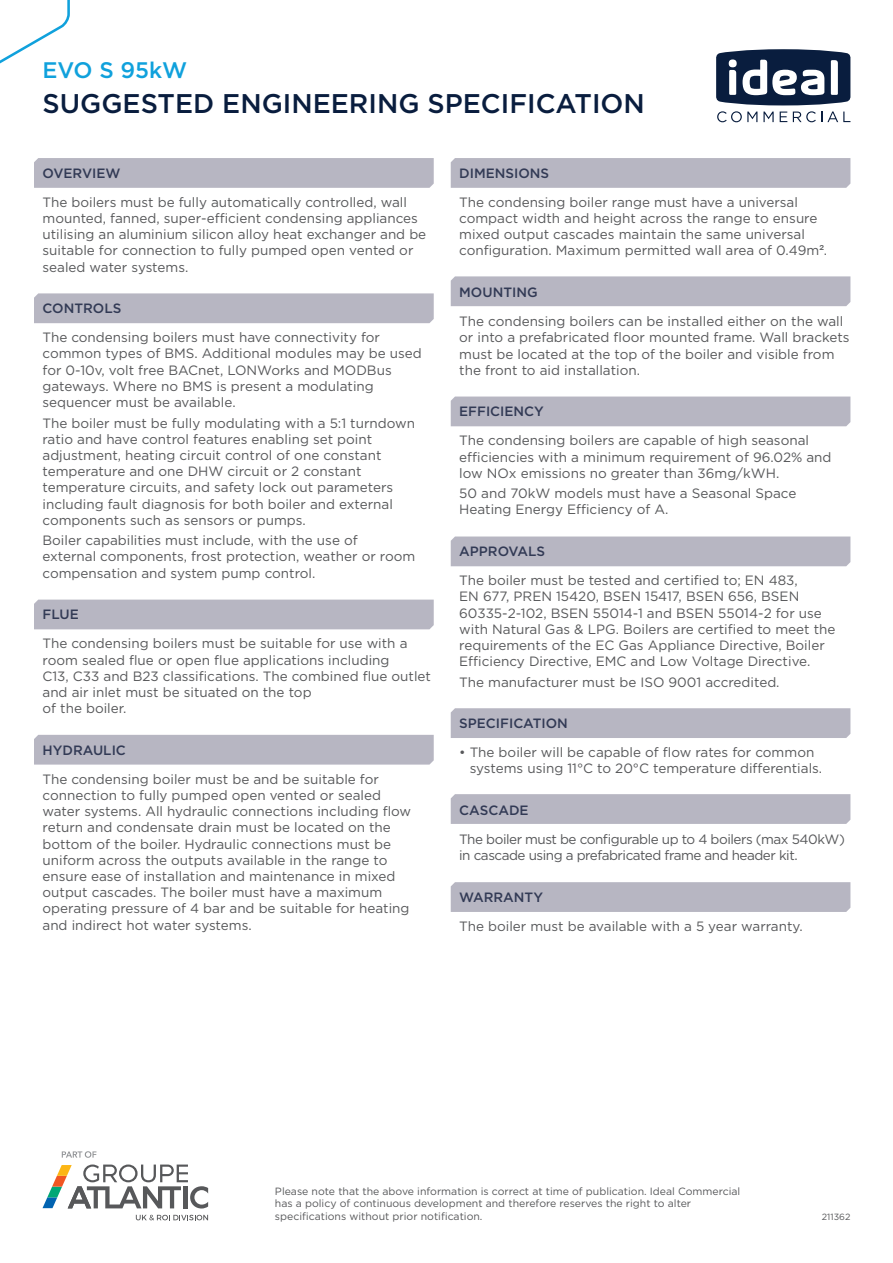
<style>
.page{position:relative;width:893px;height:1263px;background:#fff}
.page>*{position:absolute;margin:0;border:0;box-sizing:border-box;transform-origin:0 0}
.t1{font:500 27px "Gotham";color:#091d3e}
.t2{font:500 22.5px "Gotham";color:#10a1dc}
.t3{font:13.5px/16.2px "Gotham";color:#57585a}
.t4{font:13.5px/16.2px "Gotham";letter-spacing:-.035em;color:#57585a}
.t5{font:500 13.5px "Gotham";color:#323a55}
.t6{font:10.5px/12.6px "Gotham";color:#57585a}
.t7{font:9px "Gotham";color:#57585a}
.s1{font-family:"Arial"}
</style>
<div class="page">
<svg style="left:716px;top:49px;width:135px;height:56px"></svg>
<svg style="left:717px;top:111px;width:40px;height:11px"></svg>
<svg style="left:763px;top:112px;width:11px;height:10px"></svg>
<svg style="left:780px;top:112px;width:7px;height:10px"></svg>
<svg style="left:793px;top:111px;width:57px;height:11px"></svg>
<svg style="left:0;top:0;width:70px;height:64px"></svg>
<svg style="left:43px;top:1164px;width:165px;height:44px"></svg>
<svg style="left:136px;top:1215px;width:72px;height:5px"></svg>
<svg style="left:62px;top:1151px;width:34px;height:7px"></svg>
<div style="left:34px;top:735px;width:400px;height:30px;background:#b7b6c2"></div>
<div style="left:34px;top:158px;width:400px;height:30px;background:#b7b6c2"></div>
<div style="left:451px;top:158px;width:399px;height:30px;background:#b7b6c2"></div>
<div style="left:451px;top:276px;width:399px;height:30px;background:#b7b6c2"></div>
<div style="left:451px;top:396px;width:399px;height:30px;background:#b7b6c2"></div>
<div style="left:451px;top:536px;width:399px;height:30px;background:#b7b6c2"></div>
<div style="left:451px;top:708px;width:399px;height:30px;background:#b7b6c2"></div>
<div style="left:451px;top:794px;width:399px;height:30px;background:#b7b6c2"></div>
<div style="left:34px;top:293px;width:400px;height:30px;background:#b7b6c2"></div>
<div style="left:34px;top:600px;width:400px;height:29px;background:#b7b6c2"></div>
<div style="left:451px;top:882px;width:399px;height:30px;background:#b7b6c2"></div>
<h2 class="t2" style="left:43px;top:57px;width:146px">EVO S 95kW</h2>
<h1 class="t1" style="left:43px;top:88px;width:604px">SUGGESTED ENGINEERING SPECIFICATION</h1>
<p class="t5" style="left:43px;top:165px;width:80px">OVERVIEW</p>
<p class="t3" style="left:43px;top:194px;width:385px">The boilers must be fully automatically controlled, wall mounted, fanned, super-efficient condensing appliances utilising an aluminium silicon alloy heat exchanger and be suitable for connection to fully pumped open vented or sealed water systems.</p>
<p class="t5" style="left:43px;top:301px;width:80px">CONTROLS</p>
<p class="t3" style="left:43px;top:329px;width:381px">The condensing boilers must have connectivity for common types of BMS. Additional modules may be used for 0-10v, volt free BACnet, LONWorks and MODBus gateways. Where no BMS is present a modulating sequencer must be available.</p>
<p class="t3" style="left:43px;top:414px;width:374px">The boiler must be fully modulating with a 5:1 turndown ratio and have control features enabling set point adjustment, heating circuit control of one constant temperature and one DHW circuit or 2 constant temperature circuits, and safety lock out parameters including fault diagnosis for both boiler and external components such as sensors or pumps.</p>
<p class="t3" style="left:43px;top:532px;width:374px">Boiler capabilities must include, with the use of<br>external components, frost protection, weather or room compensation and system pump control.</p>
<p class="t5" style="left:43px;top:607px;width:38px">FLUE</p>
<p class="t3" style="left:43px;top:635px;width:390px">The condensing boilers must be suitable for use with a room sealed flue or open flue applications including<br>C13, C33 and B23 classifications. The combined flue outlet and air inlet must be situated on the top<br>of the boiler.</p>
<p class="t5" style="left:43px;top:742px;width:85px">HYDRAULIC</p>
<p class="t3" style="left:43px;top:771px;width:370px">The condensing boiler must be and be suitable for connection to fully pumped open vented or sealed water systems. All hydraulic connections including flow return and condensate drain must be located on the bottom of the boiler. Hydraulic connections must be uniform across the outputs available in the range to ensure ease of installation and maintenance in mixed output cascades. The boiler must have a maximum operating pressure of 4 bar and be suitable for heating and indirect hot water systems.</p>
<p class="t5" style="left:459px;top:165px;width:91px">DIMENSIONS</p>
<p class="t3" style="left:459px;top:194px;width:369px">The condensing boiler range must have a universal compact width and height across the range to ensure mixed output cascades maintain the same universal configuration. Maximum permitted wall area of 0.49m<span class="s1">²</span>.</p>
<p class="t5" style="left:459px;top:285px;width:80px">MOUNTING</p>
<p class="t3" style="left:459px;top:313px;width:392px">The condensing boilers can be installed either on the wall or into a prefabricated floor mounted frame. Wall brackets must be located at the top of the boiler and visible from the front to aid installation.</p>
<p class="t5" style="left:459px;top:404px;width:86px">EFFICIENCY</p>
<p class="t3" style="left:459px;top:432px;width:374px">The condensing boilers are capable of high seasonal efficiencies with a minimum requirement of 96.02% and low NOx emissions no greater than 36mg/kWH.</p>
<p class="t3" style="left:459px;top:485px;width:339px">50 and 70kW models must have a Seasonal Space<br>Heating Energy Efficiency of A.</p>
<p class="t5" style="left:459px;top:544px;width:87px">APPROVALS</p>
<p class="t3" style="left:459px;top:572px;width:378px">The boiler must be tested and certified to; EN 483,<br>EN 677, PREN 15420, BSEN 15417, BSEN 656, BSEN 60335-2-102, BSEN 55014-1 and BSEN 55014-2 for use with Natural Gas &amp; LPG. Boilers are certified to meet the requirements of the EC Gas Appliance Directive, Boiler Efficiency Directive, EMC and Low Voltage Directive.</p>
<p class="t3" style="left:459px;top:673px;width:322px">The manufacturer must be ISO 9001 accredited.</p>
<p class="t5" style="left:459px;top:716px;width:110px">SPECIFICATION</p>
<p class="t3" style="left:470px;top:744px;width:354px;text-indent:-11px">• The boiler will be capable of flow rates for common systems using 11°C to 20°C temperature differentials.</p>
<p class="t5" style="left:459px;top:803px;width:71px">CASCADE</p>
<p class="t4" style="left:459px;top:831px;width:387px">The boiler must be configurable up to 4 boilers (max 540kW) in cascade using a prefabricated frame and header kit.</p>
<p class="t5" style="left:459px;top:890px;width:85px">WARRANTY</p>
<p class="t3" style="left:459px;top:918px;width:345px">The boiler must be available with a 5 year warranty.</p>
<p class="t6" style="left:275px;top:1184px;width:467px">Please note that the above information is correct at time of publication. Ideal Commercial has a policy of continuous development and therefore reserves the right to alter specifications without prior notification.</p>
<p class="t7" style="left:822px;top:1212px;width:30px">211362</p>
</div>
